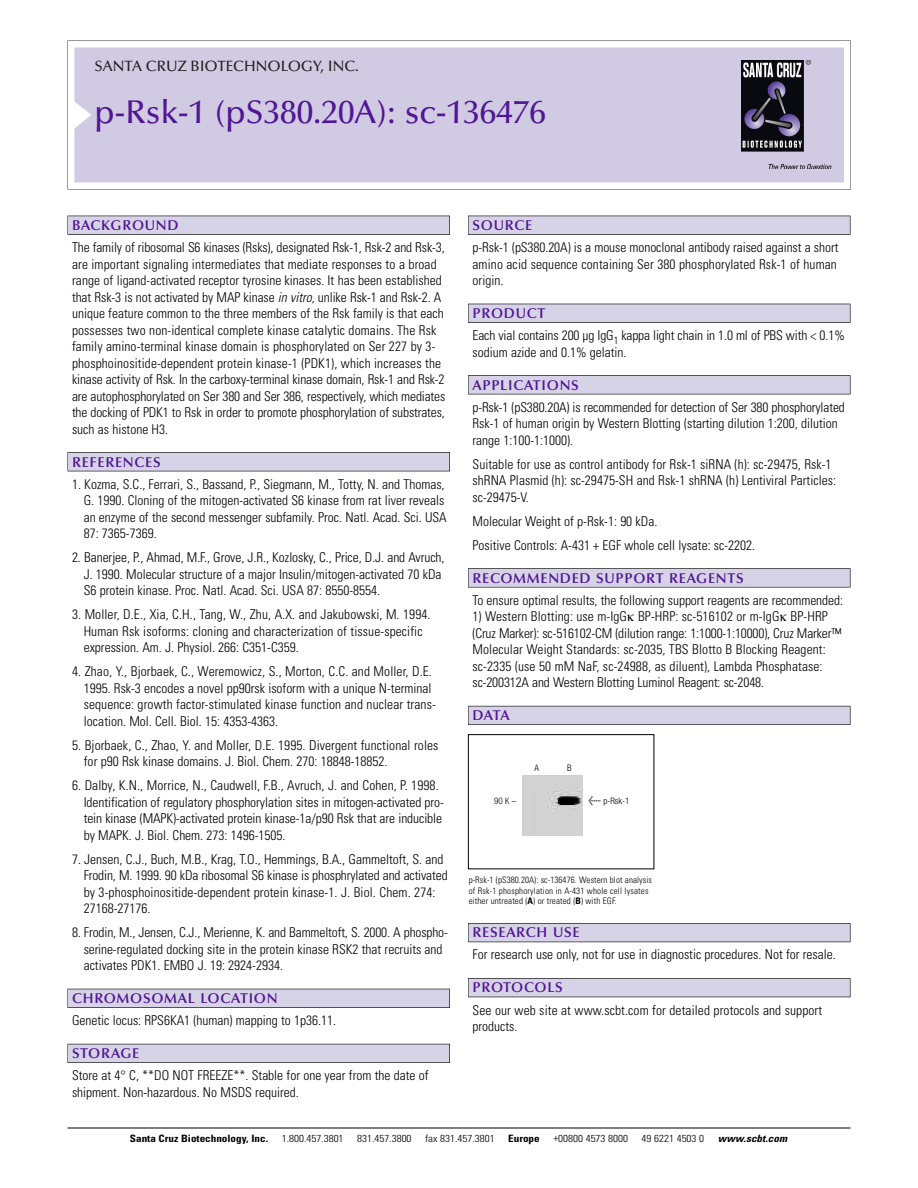
<style>
.page{position:relative;width:918px;height:1188px;background:#fff}
.page>*{position:absolute;margin:0;border:0;box-sizing:border-box;transform-origin:0 0}
.t1{font:500 33px "Optima";color:#511695}
.t2{font:500 15px "Optima";color:#231f20}
.t3{font:600 14.25px "Optima";letter-spacing:.05em;color:#511695}
.t4{font:300 condensed 13.5px/16.5px "Univers";color:#000}
.t5{font:300 condensed 10.2px "Univers";color:#000;scale:1.1 1}
.t6{font:700 condensed 10.2px "Univers";color:#000;scale:1.1 1}
.t7{font:italic 700 condensed 10.2px "Univers";letter-spacing:.005em;color:#000;scale:1.1 1}
.t8{font:300 condensed 9px/10.5px "Univers";letter-spacing:.015em;color:#000}
.t9{font:300 condensed 9px "Helvetica Neue";color:#000}
.s1{font-style:italic}
.s2{font-family:"Meta Plus";font-weight:400;font-stretch:normal;font-size:10.5px}
.s3{font-weight:700}
</style>
<div class="page">
<svg style="left:68px;top:40px;width:783px;height:149px"></svg>
<div style="left:74px;top:47px;width:770px;height:135px;background:#d1cae3"></div>
<img style="left:741px;top:60px;width:90px;height:108px">
<div style="left:68px;top:216px;width:382px;height:19px;background:#525155"></div>
<div style="left:68px;top:216px;width:381px;height:18px;background:#d7d3e7"></div>
<div style="left:68px;top:452px;width:382px;height:19px;background:#525155"></div>
<div style="left:68px;top:453px;width:381px;height:18px;background:#d7d3e7"></div>
<div style="left:68px;top:989px;width:382px;height:19px;background:#525158"></div>
<div style="left:68px;top:989px;width:381px;height:18px;background:#d7d3e7"></div>
<div style="left:68px;top:1044px;width:382px;height:19px;background:#54535a"></div>
<div style="left:68px;top:1044px;width:381px;height:18px;background:#d7d3e7"></div>
<div style="left:468px;top:216px;width:382px;height:19px;background:#525155"></div>
<div style="left:468px;top:216px;width:382px;height:18px;background:#d7d3e7"></div>
<div style="left:468px;top:304px;width:382px;height:19px;background:#515055"></div>
<div style="left:468px;top:304px;width:382px;height:18px;background:#d7d3e7"></div>
<div style="left:468px;top:375px;width:382px;height:19px;background:#545357"></div>
<div style="left:468px;top:376px;width:382px;height:18px;background:#d7d3e7"></div>
<div style="left:468px;top:568px;width:382px;height:19px;background:#575759"></div>
<div style="left:468px;top:569px;width:382px;height:18px;background:#d7d3e7"></div>
<div style="left:468px;top:706px;width:382px;height:19px;background:#5b5a62"></div>
<div style="left:468px;top:706px;width:382px;height:18px;background:#d7d3e7"></div>
<div style="left:468px;top:923px;width:382px;height:19px;background:#535259"></div>
<div style="left:468px;top:924px;width:382px;height:18px;background:#d7d3e7"></div>
<div style="left:468px;top:978px;width:382px;height:19px;background:#525158"></div>
<div style="left:468px;top:979px;width:382px;height:18px;background:#d7d3e7"></div>
<hr style="left:68px;top:1128px;width:782px;height:1px;background:#000">
<div style="left:468px;top:734px;width:186px;height:135px;border:1px solid #000"></div>
<img style="left:523px;top:775px;width:60px;height:60px">
<p class="t2" style="left:94px;top:61px;width:266px">SANTA CRUZ BIOTECHNOLOGY, INC.</p>
<h1 class="t1" style="left:94px;top:99px;width:453px">p-Rsk-1 (pS380.20A): sc-136476</h1>
<p class="t3" style="left:72px;top:219px;width:108px">BACKGROUND</p>
<p class="t4" style="left:72px;top:240px;width:375px">The family of ribosomal S6 kinases (Rsks), designated Rsk-1, Rsk-2 and Rsk-3, are important signaling intermediates that mediate responses to a broad range of ligand-activated receptor tyrosine kinases. It has been established that Rsk-3 is not activated by MAP kinase <span class="s1">in vitro,</span> unlike Rsk-1 and Rsk-2. A unique feature common to the three members of the Rsk family is that each possesses two non-identical complete kinase catalytic domains. The Rsk family amino-terminal kinase domain is phosphorylated on Ser 227 by 3- phosphoinositide-dependent protein kinase-1 (PDK1), which increases the kinase activity of Rsk. In the carboxy-terminal kinase domain, Rsk-1 and Rsk-2 are autophosphorylated on Ser 380 and Ser 386, respectively, which mediates the docking of PDK1 to Rsk in order to promote phosphorylation of substrates, such as histone H3.</p>
<p class="t3" style="left:72px;top:456px;width:90px">REFERENCES</p>
<p class="t4" style="left:84px;top:477px;width:365px;text-indent:-12px">1. Kozma, S.C., Ferrari, S., Bassand, P., Siegmann, M., Totty, N. and Thomas, G. 1990. Cloning of the mitogen-activated S6 kinase from rat liver reveals an enzyme of the second messenger subfamily. Proc. Natl. Acad. Sci. USA 87: 7365-7369.</p>
<p class="t4" style="left:84px;top:550px;width:362px;text-indent:-12px">2. Banerjee, P., Ahmad, M.F., Grove, J.R., Kozlosky, C., Price, D.J. and Avruch,<br>J. 1990. Molecular structure of a major Insulin/mitogen-activated 70 kDa<br>S6 protein kinase. Proc. Natl. Acad. Sci. USA 87: 8550-8554.</p>
<p class="t4" style="left:84px;top:607px;width:348px;text-indent:-12px">3. Moller, D.E., Xia, C.H., Tang, W., Zhu, A.X. and Jakubowski, M. 1994.<br>Human Rsk isoforms: cloning and characterization of tissue-specific expression. Am. J. Physiol. 266: C351-C359.</p>
<p class="t4" style="left:84px;top:664px;width:354px;text-indent:-12px">4. Zhao, Y., Bjorbaek, C., Weremowicz, S., Morton, C.C. and Moller, D.E.<br>1995. Rsk-3 encodes a novel pp90rsk isoform with a unique N-terminal sequence: growth factor-stimulated kinase function and nuclear trans&shy;location. Mol. Cell. Biol. 15: 4353-4363.</p>
<p class="t4" style="left:84px;top:738px;width:356px;text-indent:-12px">5. Bjorbaek, C., Zhao, Y. and Moller, D.E. 1995. Divergent functional roles for p90 Rsk kinase domains. J. Biol. Chem. 270: 18848-18852.</p>
<p class="t4" style="left:84px;top:778px;width:362px;text-indent:-12px">6. Dalby, K.N., Morrice, N., Caudwell, F.B., Avruch, J. and Cohen, P. 1998.<br>Identification of regulatory phosphorylation sites in mitogen-activated pro&shy;tein kinase (MAPK)-activated protein kinase-1a/p90 Rsk that are inducible by MAPK. J. Biol. Chem. 273: 1496-1505.</p>
<p class="t4" style="left:84px;top:852px;width:365px;text-indent:-12px">7. Jensen, C.J., Buch, M.B., Krag, T.O., Hemmings, B.A., Gammeltoft, S. and Frodin, M. 1999. 90 kDa ribosomal S6 kinase is phosphrylated and activated by 3-phosphoinositide-dependent protein kinase-1. J. Biol. Chem. 274:<br>27168-27176.</p>
<p class="t4" style="left:84px;top:925px;width:366px;text-indent:-12px">8. Frodin, M., Jensen, C.J., Merienne, K. and Bammeltoft, S. 2000. A phospho&shy;serine-regulated docking site in the protein kinase RSK2 that recruits and activates PDK1. EMBO J. 19: 2924-2934.</p>
<p class="t3" style="left:72px;top:993px;width:207px">CHROMOSOMAL LOCATION</p>
<p class="t4" style="left:72px;top:1013px;width:266px">Genetic locus: RPS6KA1 (human) mapping to 1p36.11.</p>
<p class="t3" style="left:72px;top:1048px;width:69px">STORAGE</p>
<p class="t4" style="left:72px;top:1068px;width:358px">Store at 4° C, **DO NOT FREEZE**. Stable for one year from the date of shipment. Non-hazardous. No MSDS required.</p>
<p class="t3" style="left:473px;top:219px;width:61px">SOURCE</p>
<p class="t4" style="left:473px;top:240px;width:367px;text-align:justify">p-Rsk-1 (pS380.20A) is a mouse monoclonal antibody raised against a short amino acid sequence containing Ser 380 phosphorylated Rsk-1 of human origin.</p>
<p class="t3" style="left:473px;top:308px;width:74px">PRODUCT</p>
<p class="t4" style="left:473px;top:328px;width:374px">Each vial contains 200 µg IgG<sub>1</sub> kappa light chain in 1.0 ml of PBS with &lt; 0.1% sodium azide and 0.1% gelatin.</p>
<p class="t3" style="left:473px;top:379px;width:108px">APPLICATIONS</p>
<p class="t4" style="left:473px;top:400px;width:374px">p-Rsk-1 (pS380.20A) is recommended for detection of Ser 380 phosphorylated<br>Rsk-1 of human origin by Western Blotting (starting dilution 1:200, dilution range 1:100-1:1000).</p>
<p class="t4" style="left:473px;top:457px;width:365px">Suitable for use as control antibody for Rsk-1 siRNA (h): sc-29475, Rsk-1 shRNA Plasmid (h): sc-29475-SH and Rsk-1 shRNA (h) Lentiviral Particles: sc-29475-V.</p>
<p class="t4" style="left:473px;top:510px;width:284px;line-height:24px">Molecular Weight of p-Rsk-1: 90 kDa.<br>Positive Controls: A-431 + EGF whole cell lysate: sc-2202.</p>
<p class="t3" style="left:473px;top:572px;width:273px">RECOMMENDED SUPPORT REAGENTS</p>
<p class="t4" style="left:473px;top:593px;width:372px">To ensure optimal results, the following support reagents are recommended:</p>
<p class="t4" style="left:473px;top:609px;width:370px">1) Western Blotting: use m-IgG BP-HRP: sc-516102 or m-IgG BP-HRP (Cruz Marker): sc-516102-CM (dilution range: 1:1000-1:10000), Cruz Marker™ Molecular Weight Standards: sc-2035, TBS Blotto B Blocking Reagent: sc-2335 (use 50 mM NaF, sc-24988, as diluent), Lambda Phosphatase: sc-200312A and Western Blotting Luminol Reagent: sc-2048.</p>
<p class="t3" style="left:473px;top:710px;width:39px">DATA</p>
<p class="t9" style="left:534px;top:764px;width:6px">A</p>
<p class="t9" style="left:567px;top:764px;width:6px">B</p>
<p class="t9" style="left:494px;top:797px;width:24px">90K–</p>
<p class="t9" style="left:589px;top:798px;width:42px"><span class="s2">&lt;</span> p-Rsk-1</p>
<p class="t8" style="left:469px;top:876px;width:185px">p-Rsk-1 (pS380.20A): sc-136476. Western blot analysis of Rsk-1 phosphorylation in A-431 whole cell lysates either untreated (<span class="s3">A</span>) or treated (<span class="s3">B</span>) with EGF.</p>
<p class="t3" style="left:473px;top:927px;width:109px">RESEARCH USE</p>
<p class="t4" style="left:473px;top:948px;width:365px">For research use only, not for use in diagnostic procedures. Not for resale.</p>
<p class="t3" style="left:473px;top:982px;width:92px">PROTOCOLS</p>
<p class="t4" style="left:473px;top:1003px;width:351px">See our web site at www.scbt.com for detailed protocols and support products.</p>
<p class="t6" style="left:130px;top:1135px;width:127px">Santa Cruz Biotechnology, Inc.</p>
<p class="t5" style="left:282px;top:1135px;width:58px">1.800.457.3801</p>
<p class="t5" style="left:357px;top:1135px;width:51px">831.457.3800</p>
<p class="t5" style="left:425px;top:1135px;width:65px">fax 831.457.3801</p>
<p class="t6" style="left:508px;top:1135px;width:30px">Europe</p>
<p class="t5" style="left:553px;top:1135px;width:69px">+00800 4573 8000</p>
<p class="t5" style="left:642px;top:1135px;width:58px">49 6221 4503 0</p>
<p class="t7" style="left:718px;top:1135px;width:64px">www.scbt.com</p>
</div>
